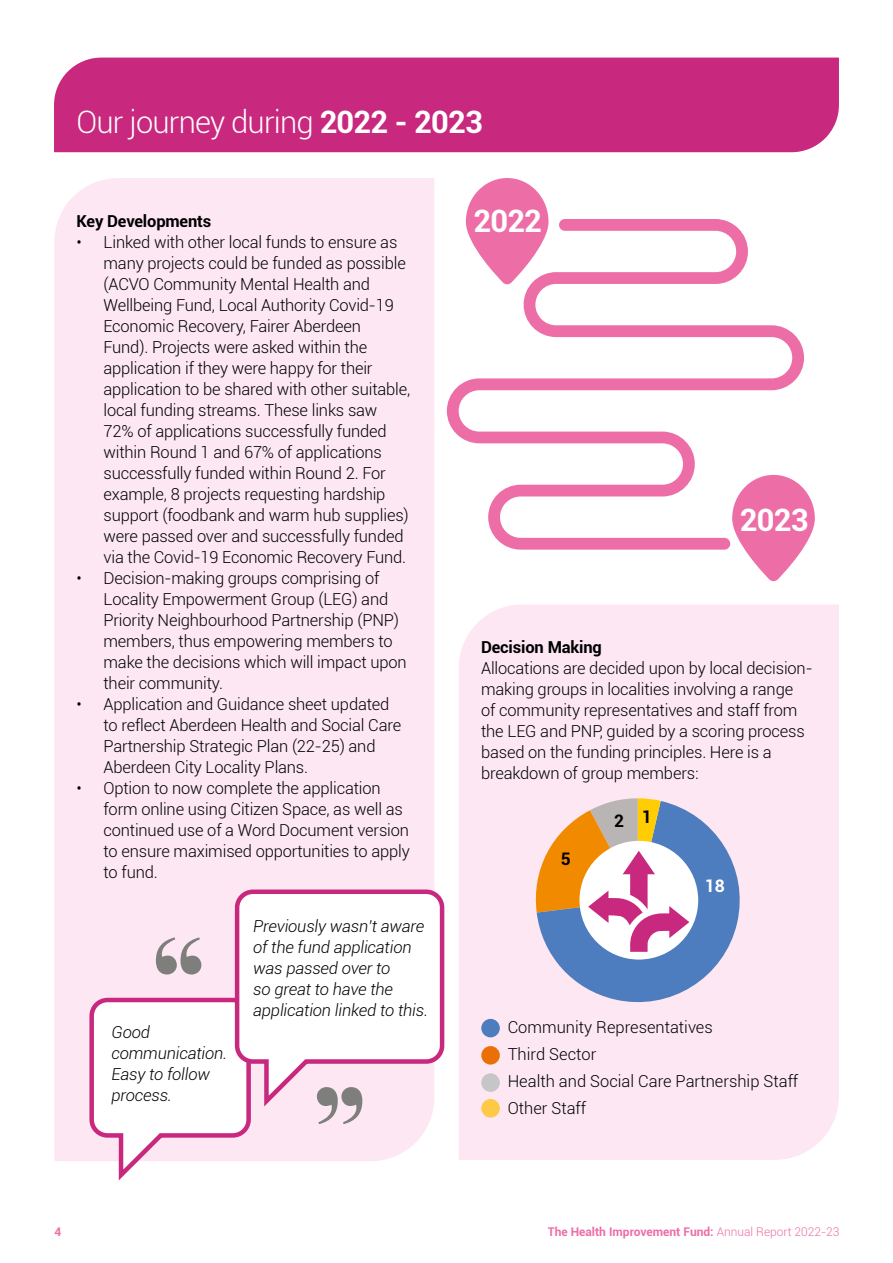
<style>
.page{position:relative;width:893px;height:1263px;background:#fff}
.page>*{position:absolute;margin:0;border:0;box-sizing:border-box;transform-origin:0 0}
.t1{font:900 108.9px "Bauer Bodoni Std";color:#7e7e7d}
.t2{font:300 30.9px "Roboto";letter-spacing:-.025em;color:#fff}
.t3{font:700 30.9px "Roboto";letter-spacing:-.025em;color:#fff}
.t4{font:700 17.25px "Roboto";color:#000}
.t5{font:700 17.25px "Roboto";color:#fff}
.t6{font:300 16.5px/21px "Roboto";letter-spacing:-.01em;color:#000}
.t7{font:italic 300 16.5px/21px "Roboto";letter-spacing:-.01em;color:#000}
.t8{font:700 16.5px "Roboto";letter-spacing:-.01em;color:#000}
.t9{font:700 12px "Roboto";color:#ed6ea7}
.s1{font-weight:700}
.s2{font-weight:300}
</style>
<div class="page">
<div style="left:459px;top:604px;width:380px;height:556px;background:#fce7f2"></div>
<div style="left:54px;top:178px;width:380px;height:983px;background:#fce7f2"></div>
<div style="left:54px;top:58px;width:785px;height:94px;background:#c8287d"></div>
<svg style="left:745px;top:489px;width:70px;height:92px"></svg>
<svg style="left:466px;top:178px;width:82px;height:41px"></svg>
<svg style="left:447px;top:219px;width:357px;height:331px"></svg>
<div style="left:481px;top:1099px;width:19px;height:18px;background:#fdc946;border-radius:50%"></div>
<div style="left:481px;top:1019px;width:19px;height:18px;background:#4d7dbf;border-radius:50%"></div>
<div style="left:481px;top:1046px;width:19px;height:18px;background:#ea6f06;border-radius:50%"></div>
<div style="left:481px;top:1073px;width:19px;height:19px;background:#c6c6c6;border-radius:50%"></div>
<svg style="left:87px;top:892px;width:347px;height:289px"></svg>
<svg style="left:233px;top:887px;width:212px;height:225px"></svg>
<svg style="left:531px;top:798px;width:219px;height:214px"></svg>
<p class="t2" style="left:77px;top:101px;width:408px">Our journey during <span class="s1">2022 - 2023</span></p>
<p class="t8" style="left:77px;top:209px;width:136px">Key Developments</p>
<p class="t6" style="left:104px;top:231px;width:308px;text-indent:-27px">• Linked with other local funds to ensure as many projects could be funded as possible (ACVO Community Mental Health and Wellbeing Fund, Local Authority Covid-19<br>Economic Recovery, Fairer Aberdeen<br>Fund). Projects were asked within the application if they were happy for their application to be shared with other suitable, local funding streams. These links saw 72% of applications successfully funded within Round 1 and 67% of applications successfully funded within Round 2. For example, 8 projects requesting hardship support (foodbank and warm hub supplies) were passed over and successfully funded via the Covid-19 Economic Recovery Fund.</p>
<p class="t6" style="left:104px;top:567px;width:305px;text-indent:-27px">• Decision-making groups comprising of Locality Empowerment Group (LEG) and Priority Neighbourhood Partnership (PNP) members, thus empowering members to make the decisions which will impact upon their community.</p>
<p class="t6" style="left:104px;top:693px;width:299px;text-indent:-27px">• Application and Guidance sheet updated to reflect Aberdeen Health and Social Care Partnership Strategic Plan (22-25) and Aberdeen City Locality Plans.</p>
<p class="t6" style="left:104px;top:777px;width:308px;text-indent:-27px">• Option to now complete the application form online using Citizen Space, as well as continued use of a Word Document version to ensure maximised opportunities to apply to fund.</p>
<p class="t1" style="left:145px;top:911px;width:68px">“</p>
<p class="t7" style="left:111px;top:1021px;width:117px">Good communication.<br>Easy to follow process.</p>
<p class="t7" style="left:253px;top:915px;width:172px">Previously wasn’t aware of the fund application was passed over to<br>so great to have the</p>
<p class="t7" style="left:253px;top:999px;width:176px">application linked to this.</p>
<p class="t1" style="left:373px;top:1150px;width:68px;rotate:-180deg">“</p>
<p class="t3" style="left:473px;top:199px;width:70px">2022</p>
<p class="t3" style="left:740px;top:498px;width:70px">2023</p>
<p class="t8" style="left:481px;top:635px;width:122px">Decision Making</p>
<p class="t6" style="left:481px;top:657px;width:333px">Allocations are decided upon by local decision&shy;making groups in localities involving a range<br>of community representatives and staff from the LEG and PNP, guided by a scoring process based on the funding principles. Here is a breakdown of group members:</p>
<p class="t4" style="left:561px;top:847px;width:11px">5</p>
<p class="t4" style="left:614px;top:809px;width:11px">2</p>
<p class="t4" style="left:642px;top:805px;width:11px">1</p>
<p class="t5" style="left:705px;top:874px;width:21px">18</p>
<p class="t6" style="left:508px;top:1016px;width:207px">Community Representatives</p>
<p class="t6" style="left:508px;top:1043px;width:90px">Third Sector</p>
<p class="t6" style="left:508px;top:1070px;width:292px">Health and Social Care Partnership Staff</p>
<p class="t6" style="left:508px;top:1097px;width:80px">Other Staff</p>
<p class="t9" style="left:54px;top:1223px;width:8px">4</p>
<p class="t9" style="left:548px;top:1223px;width:293px">The Health Improvement Fund: <span class="s2">Annual Report 2022-23</span></p>
</div>
